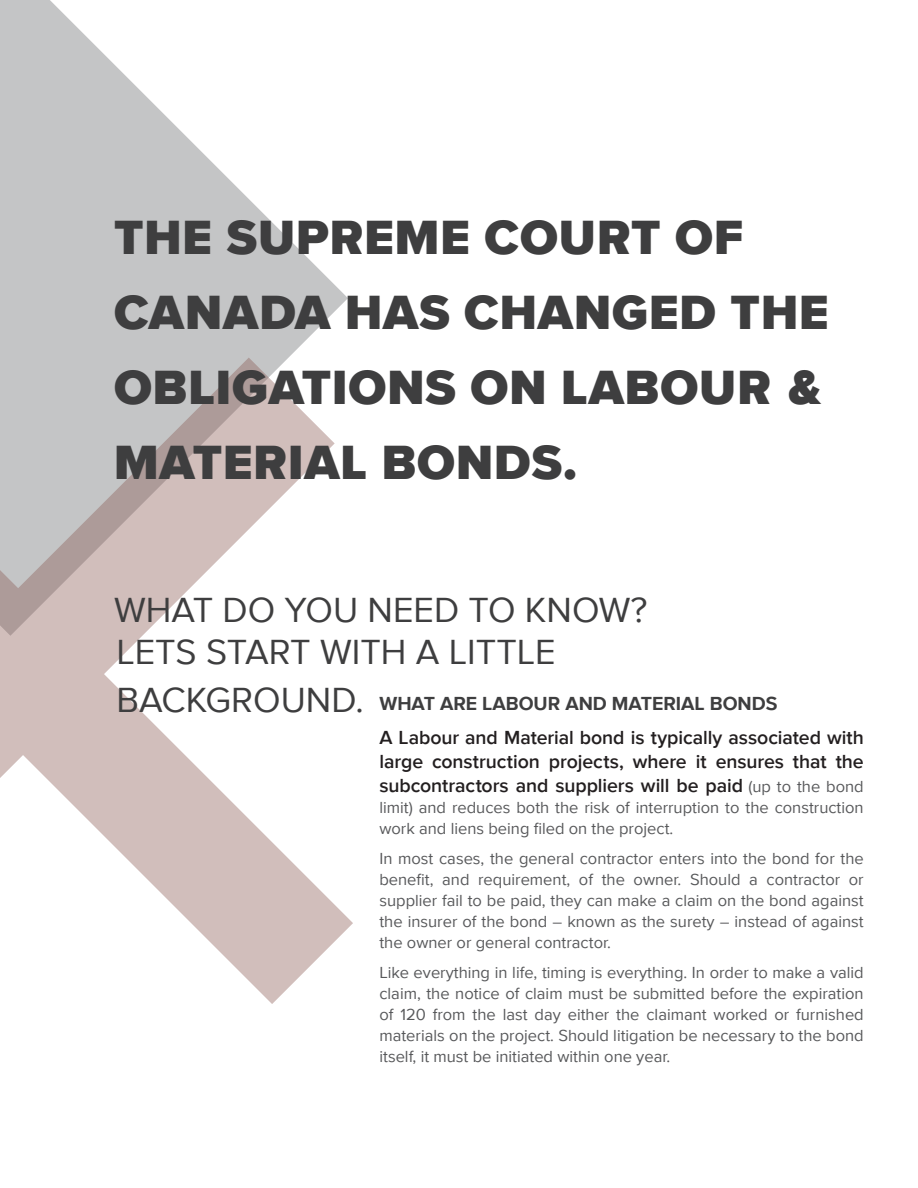
<style>
.page{position:relative;width:918px;height:1188px;background:#fff}
.page>*{position:absolute;margin:0;border:0;box-sizing:border-box;transform-origin:0 0}
.t1{font:900 49.5px/75px "Proxima Nova";letter-spacing:.02em;color:#3e3e3f}
.t2{font:36px/48px "Proxima Nova";color:#3e3e3f}
.t3{font:600 19.5px/24px "Proxima Nova";letter-spacing:-.005em;color:#231f20;text-align:justify}
.t4{font:700 19.5px "Proxima Nova";color:#3e3e3f}
.t5{font:16.5px/21px "Proxima Nova";color:#57585a;text-align:justify}
.s1{font-weight:400;font-size:16.5px;color:#57585a}
</style>
<div class="page">
<svg style="left:0;top:0;width:353px;height:1004px"></svg>
<p class="t1" style="left:114px;top:199px;width:716px">THE SUPREME COURT OF<br>CANADA HAS CHANGED THE<br>OBLIGATIONS ON LABOUR &amp;<br>MATERIAL BONDS.</p>
<p class="t2" style="left:114px;top:585px;width:535px">WHAT DO YOU NEED TO KNOW?</p>
<p class="t2" style="left:116px;top:627px;width:441px">LETS START WITH A LITTLE<br>BACKGROUND.</p>
<p class="t4" style="left:379px;top:689px;width:400px">WHAT ARE LABOUR AND MATERIAL BONDS</p>
<p class="t3" style="left:379px;top:725px;width:486px">A Labour and Material bond is typically associated with large construction projects, where it ensures that the subcontractors and suppliers will be paid <span class="s1">(up to the bond</span></p>
<p class="t5" style="left:379px;top:797px;width:486px">limit) and reduces both the risk of interruption to the construction work and liens being filed on the project.</p>
<p class="t5" style="left:379px;top:847px;width:486px">In most cases, the general contractor enters into the bond for the benefit, and requirement, of the owner. Should a contractor or supplier fail to be paid, they can make a claim on the bond against the insurer of the bond – known as the surety – instead of against the owner or general contractor.</p>
<p class="t5" style="left:379px;top:961px;width:486px">Like everything in life, timing is everything. In order to make a valid claim, the notice of claim must be submitted before the expiration of 120 from the last day either the claimant worked or furnished materials on the project. Should litigation be necessary to the bond itself, it must be initiated within one year.</p>
</div>
